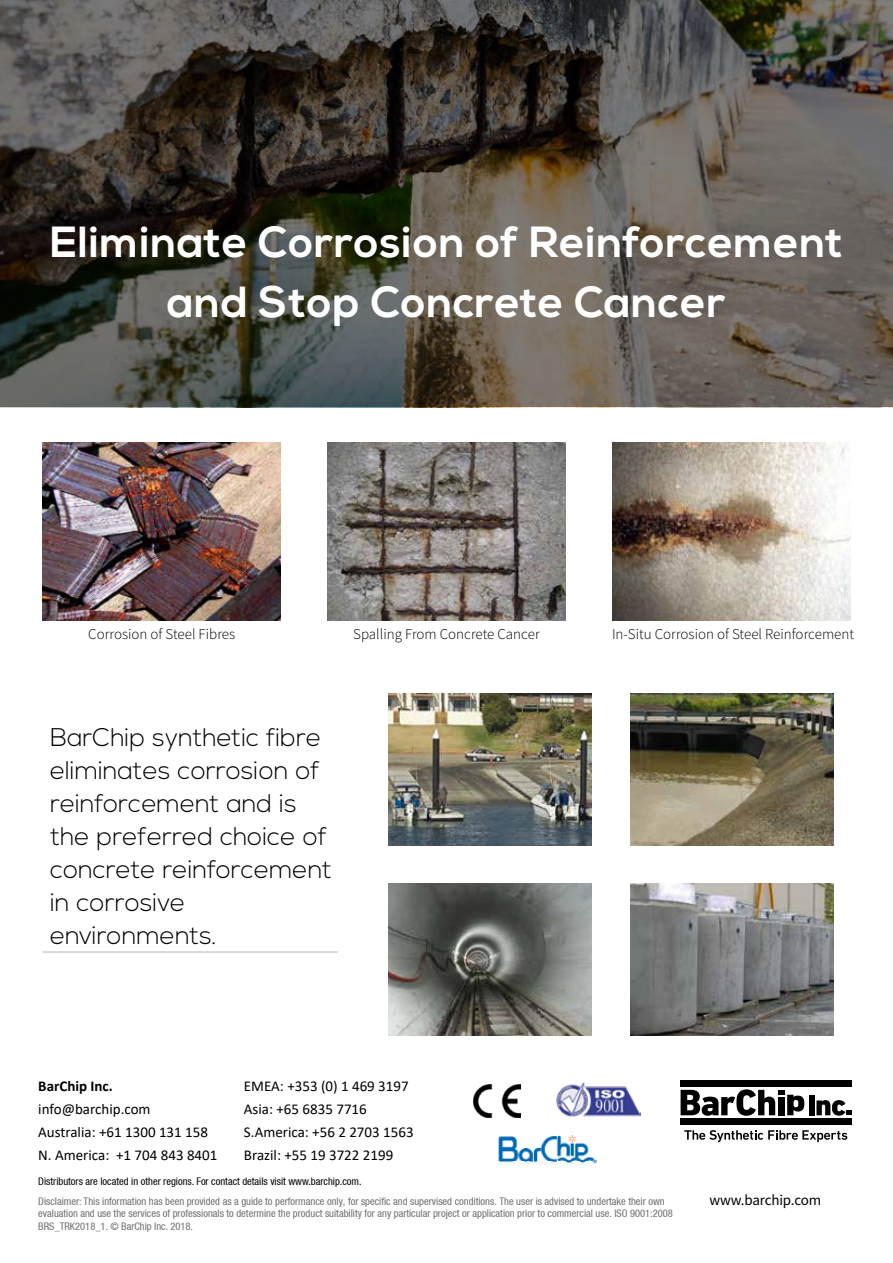
<style>
.page{position:relative;width:893px;height:1263px;background:#fff}
.page>*{position:absolute;margin:0;border:0;box-sizing:border-box;transform-origin:0 0}
.t1{font:700 43.5px/60px "Nexa";letter-spacing:.02em;color:#fff;text-align:center}
.t2{font:300 25.5px/33px "Nexa";color:#000}
.t3{font:15px/22.8px "Calibri";color:#000}
.t4{font:300 15px "Source Sans Pro";color:#000}
.t5{font:15px "Source Sans Pro";letter-spacing:-.01em;color:#000}
.t6{font:700 15px "Calibri";color:#000}
.t7{font:condensed 10.5px/12.6px "Helvetica Neue LT";color:#6d6e71}
.t8{font:condensed 10.5px "Helvetica Neue LT";color:#000}
</style>
<div class="page">
<svg style="left:0;top:0;width:893px;height:407px;background:#514d46"></svg>
<img style="left:43px;top:442px;width:238px;height:179px">
<img style="left:612px;top:442px;width:238px;height:179px">
<img style="left:327px;top:442px;width:239px;height:179px">
<hr style="left:43px;top:952px;width:295px;height:1px;background:#b0b7bc">
<img style="left:631px;top:693px;width:203px;height:152px">
<img style="left:389px;top:693px;width:203px;height:152px">
<img style="left:631px;top:883px;width:203px;height:152px">
<img style="left:389px;top:883px;width:203px;height:152px">
<img style="left:473px;top:1084px;width:47px;height:33px">
<img style="left:556px;top:1082px;width:84px;height:35px">
<img style="left:499px;top:1135px;width:98px;height:30px">
<div style="left:680px;top:1080px;width:171px;height:6px;background:#000"></div>
<div style="left:680px;top:1119px;width:171px;height:6px;background:#000"></div>
<div style="left:809px;top:1095px;width:5px;height:20px;background:#000"></div>
<svg style="left:816px;top:1100px;width:35px;height:16px"></svg>
<svg style="left:681px;top:1089px;width:123px;height:27px"></svg>
<svg style="left:684px;top:1130px;width:163px;height:12px"></svg>
<h1 class="t1" style="left:50px;top:214px;width:794px">Eliminate Corrosion of Reinforcement and Stop Concrete Cancer</h1>
<h3 class="t4" style="left:88px;top:625px;width:149px">Corrosion of Steel Fibres</h3>
<h3 class="t4" style="left:353px;top:625px;width:188px">Spalling From Concrete Cancer</h3>
<h3 class="t4" style="left:612px;top:625px;width:244px">In-Situ Corrosion of Steel Reinforcement</h3>
<h2 class="t2" style="left:50px;top:722px;width:283px">BarChip synthetic fibre eliminates corrosion of reinforcement and is the preferred choice of concrete reinforcement in corrosive environments.</h2>
<h3 class="t6" style="left:38px;top:1076px;width:76px">BarChip Inc.</h3>
<h3 class="t3" style="left:38px;top:1097px;width:181px">info@barchip.com<br>Australia: +61 1300 131 158<br>N. America: +1 704 843 8401</h3>
<h3 class="t3" style="left:244px;top:1074px;width:171px">EMEA: +353 (0) 1 469 3197<br>Asia: +65 6835 7716<br>S.America: +56 2 2703 1563<br>Brazil: +55 19 3722 2199</h3>
<p class="t8" style="left:38px;top:1175px;width:325px">Distributors are located in other regions. For contact details visit www.barchip.com.</p>
<p class="t7" style="left:38px;top:1195px;width:636px">Disclaimer: This information has been provided as a guide to performance only, for specific and supervised conditions. The user is advised to undertake their own evaluation and use the services of professionals to determine the product suitability for any particular project or application prior to commercial use. ISO 9001:2008<br>BRS_TRK2018_1. © BarChip Inc. 2018.</p>
<h3 class="t5" style="left:710px;top:1190px;width:113px">www.barchip.com</h3>
</div>
